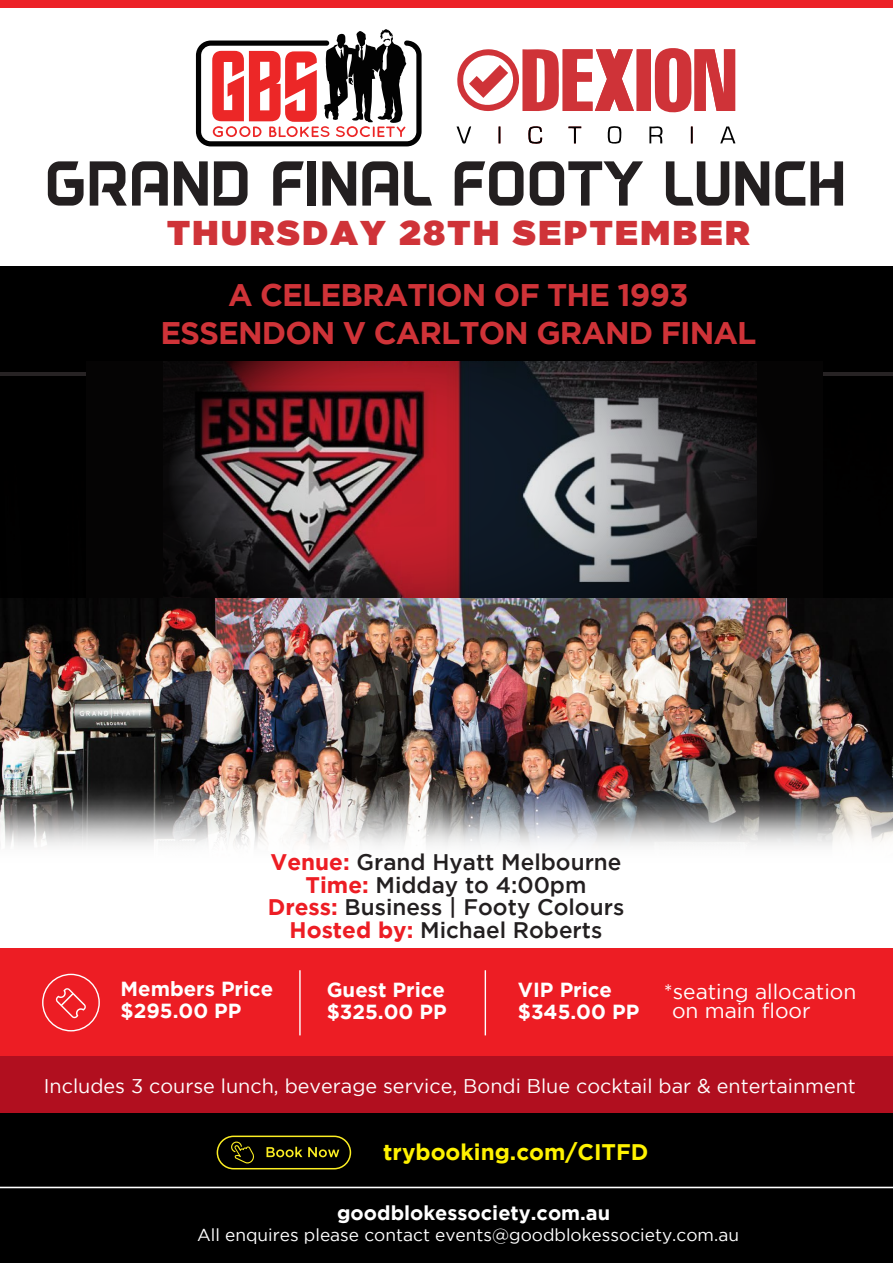
<style>
.page{position:relative;width:893px;height:1263px;background:#fff}
.page>*{position:absolute;margin:0;border:0;box-sizing:border-box;transform-origin:0 0}
.t1{font:65.55px "DAGGERSQUARE";color:#231f20}
.t2{font:34.2px "Gotham Ultra";letter-spacing:.075em;color:#cf3338}
.t3{font:700 31.2px/37.5px "Gotham";letter-spacing:-.03em;color:#cf3338;text-align:center}
.t4{font:500 22.5px/22.5px "Gotham";color:#231f20;text-align:center}
.t5{font:700 22.5px "Gotham";color:#fff200}
.t6{font:21px/19.5px "Gotham";color:#fff}
.t7{font:700 20.4px/22.2px "Gotham";color:#fff}
.t8{font:700 19.95px "Gotham";color:#fff}
.t9{font:19.8px "Gotham";color:#fff}
.t10{font:17.25px "Gotham";color:#fff}
.s1{font-weight:700;color:#ed1d24}
</style>
<div class="page">
<img style="left:0;top:597px;width:893px;height:166px">
<svg style="left:607px;top:126px;width:14px;height:18px"></svg>
<svg style="left:457px;top:126px;width:14px;height:18px"></svg>
<svg style="left:498px;top:126px;width:2px;height:17px"></svg>
<svg style="left:528px;top:126px;width:14px;height:18px"></svg>
<svg style="left:568px;top:127px;width:13px;height:16px"></svg>
<svg style="left:649px;top:126px;width:14px;height:17px"></svg>
<svg style="left:691px;top:126px;width:2px;height:17px"></svg>
<svg style="left:720px;top:127px;width:15px;height:17px"></svg>
<svg style="left:457px;top:48px;width:278px;height:65px"></svg>
<div style="left:0;top:0;width:893px;height:7px;background:#ec2227"></div>
<div style="left:0;top:266px;width:893px;height:105px;background:#000"></div>
<svg style="left:196px;top:29px;width:226px;height:117px"></svg>
<svg style="left:0;top:361px;width:893px;height:236px;background:#352125"></svg>
<div style="left:0;top:1005px;width:893px;height:258px;background:#000"></div>
<svg style="left:0;top:1187px;width:893px;height:2px;background:#a1a1a1"></svg>
<svg style="left:217px;top:1135px;width:134px;height:34px"></svg>
<img style="left:0;top:763px;width:893px;height:83px">
<div style="left:0;top:948px;width:893px;height:115px;background:#ed1d24"></div>
<div style="left:0;top:1057px;width:893px;height:56px;background:#b10f1f"></div>
<svg style="left:56px;top:988px;width:30px;height:30px"></svg>
<div style="left:42px;top:974px;width:58px;height:57px;border:1px solid #fff;border-radius:50%"></div>
<hr style="left:299px;top:970px;width:2px;height:65px;background:#fff">
<hr style="left:485px;top:970px;width:1px;height:65px;background:#fff">
<h1 class="t1" style="left:48px;top:145px;width:803px">GRAND FINAL FOOTY LUNCH</h1>
<h2 class="t2" style="left:167px;top:213px;width:584px">THURSDAY 28TH SEPTEMBER</h2>
<h3 class="t3" style="left:160px;top:276px;width:597px">A CELEBRATION OF THE 1993<br>ESSENDON V CARLTON GRAND FINAL</h3>
<p class="t4" style="left:268px;top:850px;width:358px"><span class="s1">Venue:</span> Grand Hyatt Melbourne<br><span class="s1">Time:</span> Midday to 4:00pm<br><span class="s1">Dress:</span> Business | Footy Colours<br><span class="s1">Hosted by:</span> Michael Roberts</p>
<p class="t7" style="left:121px;top:977px;width:154px">Members Price $295.00 PP</p>
<p class="t7" style="left:327px;top:978px;width:122px">Guest Price $325.00 PP</p>
<p class="t7" style="left:518px;top:978px;width:123px">VIP Price $345.00 PP</p>
<p class="t6" style="left:672px;top:981px;width:186px;text-indent:-8px">*seating allocation on main floor</p>
<p class="t9" style="left:44px;top:1075px;width:814px">Includes 3 course lunch, beverage service, Bondi Blue cocktail bar &amp; entertainment</p>
<p class="t5" style="left:383px;top:1139px;width:267px">trybooking.com/CITFD</p>
<p class="t8" style="left:337px;top:1201px;width:275px">goodblokessociety.com.au</p>
<p class="t10" style="left:197px;top:1225px;width:543px">All enquires please contact events@goodblokessociety.com.au</p>
</div>
